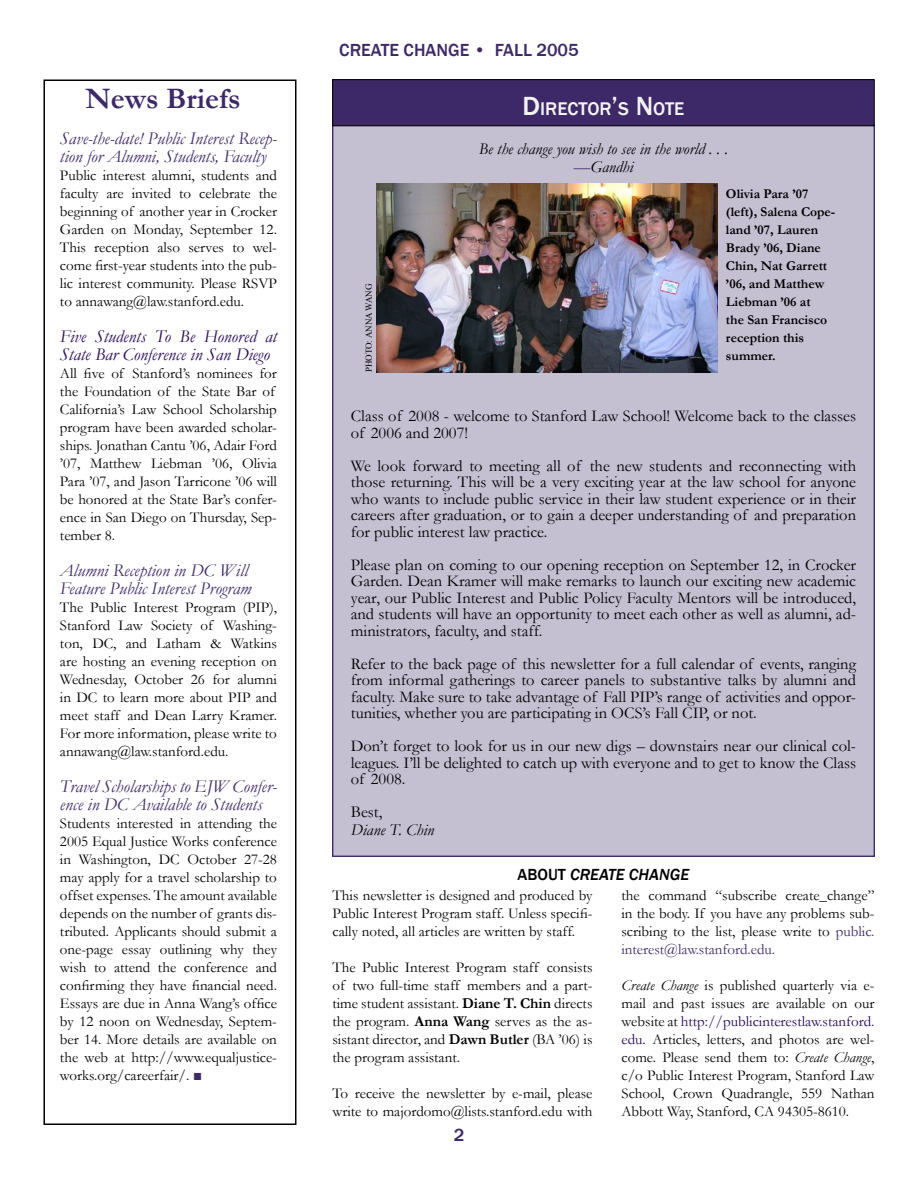
<style>
.page{position:relative;width:918px;height:1188px;background:#fff}
.page>*{position:absolute;margin:0;border:0;box-sizing:border-box;transform-origin:0 0}
.Body_Text{font:700 30px "Garamond";color:#3e2968}
.t1{font:500 18.9px "Franklin Gothic";color:#f3f3f3}
.First_Paragraph_of_Text{font:italic 18px/18px "Garamond";color:#3e2968}
.First_Paragraph_of_Text-2{font:italic 18px/18px "Garamond";color:#250759}
.Page_header{font:500 18px "Franklin Gothic";color:#3e2968}
.t2{font:16.5px/16.5px "Garamond";color:#000;text-align:justify}
.t3{font:italic 16.5px "Garamond";color:#000}
.Page_header-2{font:italic 500 16.5px "Franklin Gothic";color:#000}
.First_Paragraph_of_Text-3{font:15px/18px "Garamond";color:#000;text-align:justify}
.Captions{font:700 13.5px/18px "Garamond";color:#000}
.Photo_byline{font:9px "Times New Roman";color:#000}
.s1{color:#3e2968}
.s2{font-size:27px}
.s3{font-style:normal}
.s4{font-weight:700}
.s5{font-style:italic}
.s6{color:#250759}
</style>
<div class="page">
<div style="left:332px;top:124px;width:543px;height:733px;background:#c5bfd2"></div>
<div style="left:333px;top:80px;width:541px;height:46px;background:#3e2968"></div>
<div style="left:333px;top:79px;width:542px;height:47px;border:1px solid #000"></div>
<div style="left:43px;top:79px;width:253px;height:1046px;border:2px solid #000"></div>
<img style="left:376px;top:184px;width:341px;height:189px">
<p class="Body_Text" style="left:85px;top:78px;width:157px">News Briefs</p>
<p class="First_Paragraph_of_Text" style="left:60px;top:129px;width:219px">Save-the-date! Public Interest Recep&shy;tion for Alumni, Students, Faculty</p>
<p class="First_Paragraph_of_Text-3" style="left:60px;top:166px;width:219px">Public interest alumni, students and faculty are invited to celebrate the beginning of another year in Crocker Garden on Monday, September 12.<br>This reception also serves to wel&shy;come first-year students into the pub&shy;lic interest community. Please RSVP to annawang@law.stanford.edu.</p>
<p class="First_Paragraph_of_Text-2" style="left:60px;top:327px;width:218px">Five Students To Be Honored at<br>State Bar Conference in San Diego</p>
<p class="First_Paragraph_of_Text-3" style="left:60px;top:364px;width:219px;text-align:left">All five of Stanford’s nominees for the Foundation of the State Bar of California’s Law School Scholarship program have been awarded scholar&shy;ships. Jonathan Cantu ’06, Adair Ford ’07, Matthew Liebman ’06, Olivia Para ’07, and Jason Tarricone ’06 will be honored at the State Bar’s confer&shy;ence in San Diego on Thursday, Sep&shy;tember 8.</p>
<p class="First_Paragraph_of_Text" style="left:60px;top:561px;width:190px">Alumni Reception in DC Will</p>
<p class="First_Paragraph_of_Text" style="left:60px;top:579px;width:193px">Feature Public Interest Program</p>
<p class="First_Paragraph_of_Text-3" style="left:60px;top:598px;width:219px">The Public Interest Program (PIP), Stanford Law Society of Washing&shy;ton, DC, and Latham &amp; Watkins are hosting an evening reception on Wednesday, October 26 for alumni in DC to learn more about PIP and meet staff and Dean Larry Kramer.<br>For more information, please write to annawang@law.stanford.edu.</p>
<p class="First_Paragraph_of_Text" style="left:60px;top:777px;width:219px">Travel Scholarships to EJW Confer&shy;ence in DC Available to Students</p>
<p class="First_Paragraph_of_Text-3" style="left:60px;top:814px;width:219px">Students interested in attending the 2005 Equal Justice Works conference in Washington, DC October 27-28 may apply for a travel scholarship to offset expenses. The amount available depends on the number of grants dis&shy;tributed. Applicants should submit a one-page essay outlining why they wish to attend the conference and confirming they have financial need.<br>Essays are due in Anna Wang’s office by 12 noon on Wednesday, Septem&shy;ber 14. More details are available on the web at http://www.equaljustice&shy;works.org/careerfair/. <span class="s1">■</span></p>
<p class="Page_header" style="left:339px;top:39px;width:241px">CREATE CHANGE • FALL 2005</p>
<p class="t1" style="left:523px;top:97px;width:163px"><span class="s2">D</span>IRECTOR<span class="s2">’</span>S <span class="s2">N</span>OTE</p>
<p class="Photo_byline" style="left:363px;top:372px;width:90px;rotate:-90deg">PHOTO: ANNA WANG</p>
<p class="t3" style="left:479px;top:138px;width:251px">Be the change you wish to see in the world . . .</p>
<p class="t3" style="left:574px;top:156px;width:61px"><span class="s1">—</span>Gandhi</p>
<p class="Captions" style="left:726px;top:185px;width:111px">Olivia Para ’07 (left), Salena Cope&shy;land ’07, Lauren<br>Brady ’06, Diane<br>Chin, Nat Garrett ’06, and Matthew<br>Liebman ’06 at<br>the San Francisco reception this summer.</p>
<p class="t2" style="left:351px;top:408px;width:507px">Class of 2008 - welcome to Stanford Law School! Welcome back to the classes of 2006 and 2007!</p>
<p class="t2" style="left:351px;top:457px;width:507px">We look forward to meeting all of the new students and reconnecting with those returning. This will be a very exciting year at the law school for anyone who wants to include public service in their law student experience or in their careers after graduation, or to gain a deeper understanding of and preparation for public interest law practice.</p>
<p class="t2" style="left:351px;top:556px;width:507px">Please plan on coming to our opening reception on September 12, in Crocker Garden. Dean Kramer will make remarks to launch our exciting new academic year, our Public Interest and Public Policy Faculty Mentors will be introduced, and students will have an opportunity to meet each other as well as alumni, ad&shy;ministrators, faculty, and staff.</p>
<p class="t2" style="left:351px;top:655px;width:507px">Refer to the back page of this newsletter for a full calendar of events, ranging from informal gatherings to career panels to substantive talks by alumni and faculty. Make sure to take advantage of Fall PIP’s range of activities and oppor&shy;tunities, whether you are participating in OCS’s Fall CIP, or not.</p>
<p class="t2" style="left:351px;top:738px;width:507px">Don’t forget to look for us in our new digs – downstairs near our clinical col&shy;leagues. I’ll be delighted to catch up with everyone and to get to know the Class of 2008.</p>
<p class="t2" style="left:351px;top:804px;width:33px">Best,</p>
<p class="t3" style="left:351px;top:819px;width:85px">Diane T. Chin</p>
<p class="Page_header-2" style="left:518px;top:864px;width:173px"><span class="s3">ABOUT</span> CREATE CHANGE</p>
<p class="First_Paragraph_of_Text-3" style="left:333px;top:886px;width:262px">This newsletter is designed and produced by Public Interest Program staff. Unless specifi&shy;cally noted, all articles are written by staff.</p>
<p class="First_Paragraph_of_Text-3" style="left:333px;top:958px;width:262px">The Public Interest Program staff consists of two full-time staff members and a part&shy;time student assistant. <span class="s4">Diane T. Chin</span> directs the program. <span class="s4">Anna Wang</span> serves as the as&shy;sistant director, and <span class="s4">Dawn Butler</span> (BA ’06) is the program assistant.</p>
<p class="First_Paragraph_of_Text-3" style="left:333px;top:1084px;width:262px">To receive the newsletter by e-mail, please write to majordomo@lists.stanford.edu with</p>
<p class="Page_header" style="left:454px;top:1123px;width:12px">2</p>
<p class="First_Paragraph_of_Text-3" style="left:622px;top:886px;width:255px">the command “subscribe create_change” in the body. If you have any problems sub&shy;scribing to the list, please write to <span class="s1">public. interest@law.stanford.edu.</span></p>
<p class="First_Paragraph_of_Text-3" style="left:622px;top:976px;width:255px"><span class="s5">Create Change</span> is published quarterly via e&shy;mail and past issues are available on our website at <span class="s6">http://publicinterestlaw.stanford. edu</span>. Articles, letters, and photos are wel&shy;come. Please send them to: <span class="s5">Create Change</span>, c/o Public Interest Program, Stanford Law School, Crown Quadrangle, 559 Nathan Abbott Way, Stanford, CA 94305-8610.</p>
</div>
